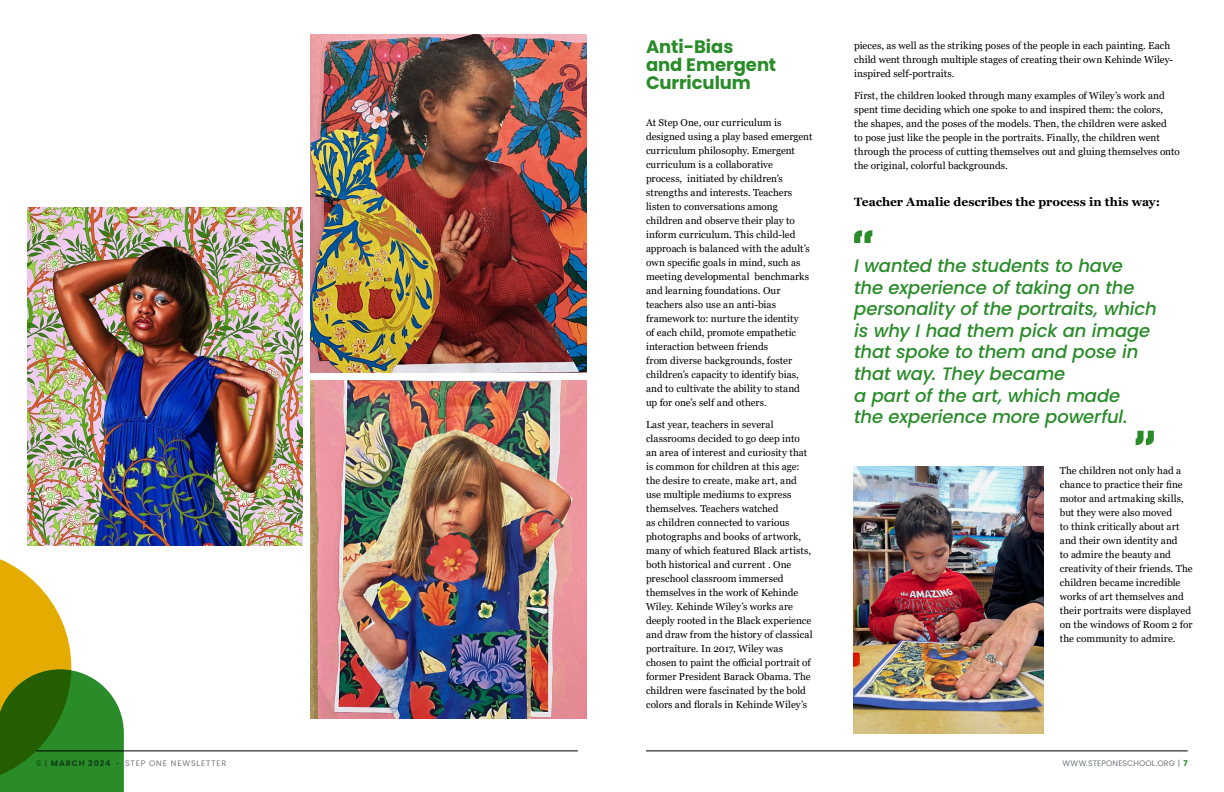
<style>
.page{position:relative;width:1224px;height:792px;background:#fff}
.page>*{position:absolute;margin:0;border:0;box-sizing:border-box;transform-origin:0 0}
.t1{font:italic 500 18px/21.6px "Poppins";letter-spacing:-.01em;color:#298c29}
.t2{font:700 18px/18px "Poppins";letter-spacing:-.005em;color:#298c29}
.t3{font:700 12px "Georgia";letter-spacing:.005em;color:#000}
.t4{font:10px/14px "Georgia";letter-spacing:.005em;color:#000}
.t5{font:8px "Poppins";letter-spacing:.115em;color:#72797e}
.t6{font:8px "Poppins";letter-spacing:.015em;color:#72797e}
.s1{font-weight:700;color:#8eb777}
.s2{font-weight:700}
.s3{font-weight:700;color:#298c29}
</style>
<div class="page">
<hr style="left:646px;top:750px;width:542px;height:1px;background:#000">
<hr style="left:36px;top:750px;width:542px;height:1px;background:#000">
<img style="left:311px;top:34px;width:275px;height:338px">
<img style="left:27px;top:207px;width:276px;height:339px">
<img style="left:311px;top:381px;width:275px;height:338px">
<svg style="left:0;top:559px;width:124px;height:233px"></svg>
<img style="left:853px;top:466px;width:191px;height:268px">
<svg style="left:854px;top:230px;width:18px;height:13px"></svg>
<svg style="left:1136px;top:431px;width:18px;height:14px"></svg>
<h1 class="t2" style="left:646px;top:38px;width:132px">Anti-Bias<br>and Emergent<br>Curriculum</h1>
<p class="t4" style="left:646px;top:116px;width:168px">At Step One, our curriculum is designed using a play based emergent curriculum philosophy. Emergent curriculum is a collaborative<br>process, initiated by children’s strengths and interests. Teachers listen to conversations among children and observe their play to inform curriculum. This child-led approach is balanced with the adult’s own specific goals in mind, such as meeting developmental benchmarks and learning foundations. Our teachers also use an anti-bias framework to: nurture the identity<br>of each child, promote empathetic interaction between friends<br>from diverse backgrounds, foster children’s capacity to identify bias, and to cultivate the ability to stand up for one’s self and others.</p>
<p class="t4" style="left:646px;top:418px;width:168px">Last year, teachers in several classrooms decided to go deep into an area of interest and curiosity that is common for children at this age: the desire to create, make art, and use multiple mediums to express themselves. Teachers watched<br>as children connected to various photographs and books of artwork, many of which featured Black artists, both historical and current . One preschool classroom immersed themselves in the work of Kehinde Wiley. Kehinde Wiley’s works are deeply rooted in the Black experience and draw from the history of classical portraiture. In 2017, Wiley was chosen to paint the official portrait of former President Barack Obama. The children were fascinated by the bold colors and florals in Kehinde Wiley’s</p>
<p class="t4" style="left:854px;top:39px;width:321px">pieces, as well as the striking poses of the people in each painting. Each child went through multiple stages of creating their own Kehinde Wiley&shy;inspired self-portraits.</p>
<p class="t4" style="left:854px;top:89px;width:327px">First, the children looked through many examples of Wiley’s work and spent time deciding which one spoke to and inspired them: the colors,<br>the shapes, and the poses of the models. Then, the children were asked<br>to pose just like the people in the portraits. Finally, the children went through the process of cutting themselves out and gluing themselves onto the original, colorful backgrounds.</p>
<p class="t3" style="left:854px;top:194px;width:307px">Teacher Amalie describes the process in this way:</p>
<h1 class="t1" style="left:854px;top:255px;width:304px">I wanted the students to have<br>the experience of taking on the personality of the portraits, which is why I had them pick an image that spoke to them and pose in that way. They became<br>a part of the art, which made<br>the experience more powerful.</h1>
<p class="t4" style="left:1060px;top:464px;width:134px">The children not only had a chance to practice their fine motor and artmaking skills, but they were also moved<br>to think critically about art and their own identity and<br>to admire the beauty and creativity of their friends. The children became incredible works of art themselves and their portraits were displayed on the windows of Room 2 for the community to admire.</p>
<p class="t5" style="left:36px;top:759px;width:192px"><span class="s1">6</span> | <span class="s2">MARCH 2024 ·</span> STEP ONE NEWSLETTER</p>
<p class="t6" style="left:1063px;top:759px;width:127px">WWW.STEPONESCHOOL.ORG | <span class="s3">7</span></p>
</div>
